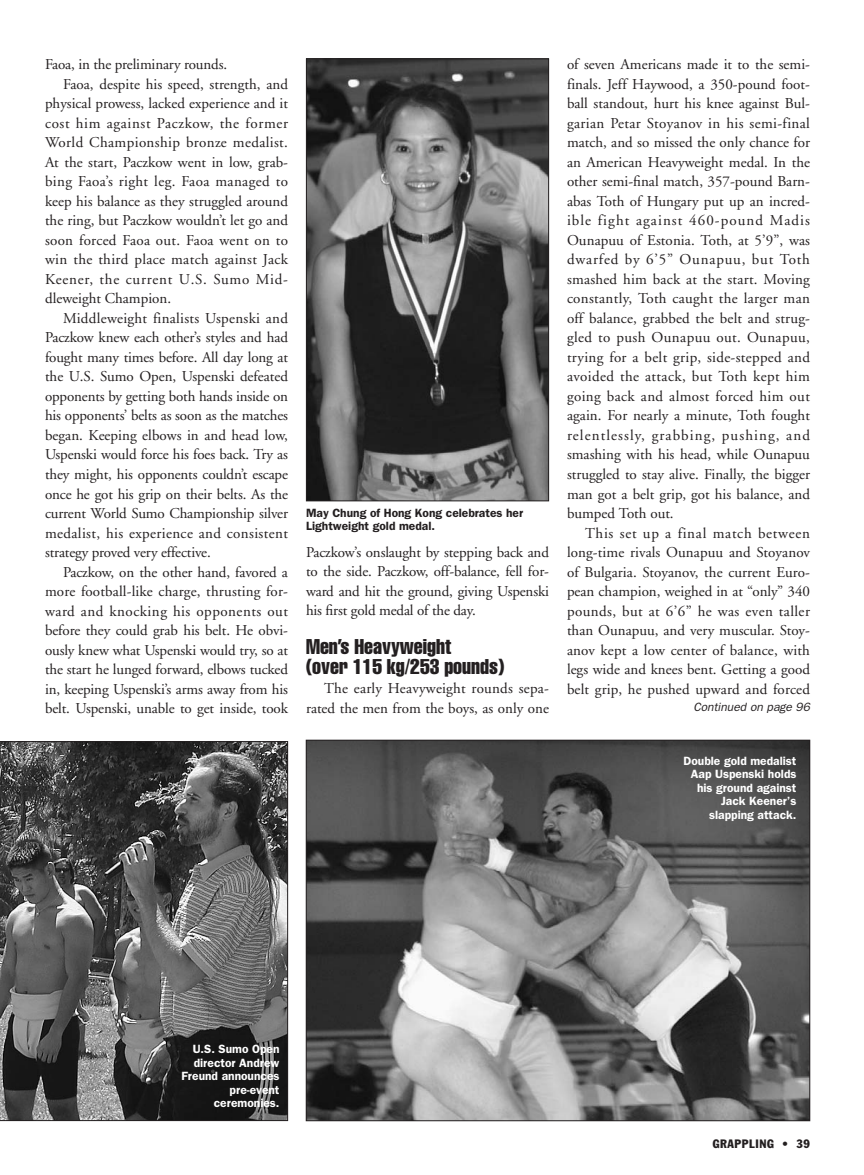
<style>
.page{position:relative;width:864px;height:1175px;background:#fff}
.page>*{position:absolute;margin:0;border:0;box-sizing:border-box;transform-origin:0 0}
.t1{font:extra-condensed 21px/19.5px "Helvetica";color:#231f20}
.t2{font:15px/19.5px "Adobe Garamond";color:#231f20;text-align:justify}
.t3{font:15px "Adobe Garamond";letter-spacing:.025em;color:#231f20}
.t4{font:15px "Adobe Garamond";letter-spacing:.02em;color:#231f20}
.t5{font:15px "Adobe Garamond";letter-spacing:.04em;color:#231f20}
.t6{font:15px "Adobe Garamond";letter-spacing:.035em;color:#231f20}
.t7{font:15px "Adobe Garamond";letter-spacing:.05em;color:#231f20}
.t8{font:600 12px/13.5px "Franklin Gothic";color:#fff;text-align:right}
.t9{font:600 12px/13.5px "Franklin Gothic";color:#231f20}
.t10{font:italic 12px "Franklin Gothic";color:#231f20}
.t11{font:condensed 12px "Franklin Gothic";letter-spacing:.05em;color:#231f20}
</style>
<div class="page">
<img style="left:308px;top:742px;width:500px;height:376px">
<svg style="left:0;top:741px;width:288px;height:379px;background:#555"></svg>
<img style="left:308px;top:60px;width:239px;height:439px">
<div style="left:306px;top:58px;width:243px;height:443px;border:1px solid #231f20"></div>
<p class="t2" style="left:45px;top:56px;width:184px">Faoa, in the preliminary rounds.</p>
<p class="t2" style="left:63px;top:76px;width:226px">Faoa, despite his speed, strength, and</p>
<p class="t2" style="left:45px;top:95px;width:244px">physical prowess, lacked experience and it</p>
<p class="t5" style="left:45px;top:117px;width:244px">cost him against Paczkow, the former</p>
<p class="t3" style="left:45px;top:137px;width:244px">World Championship bronze medalist.</p>
<p class="t2" style="left:45px;top:154px;width:244px">At the start, Paczkow went in low, grab-</p>
<p class="t3" style="left:45px;top:176px;width:244px">bing Faoa’s right leg. Faoa managed to</p>
<p class="t2" style="left:45px;top:193px;width:244px">keep his balance as they struggled around</p>
<p class="t2" style="left:45px;top:212px;width:244px">the ring, but Paczkow wouldn’t let go and</p>
<p class="t4" style="left:45px;top:234px;width:245px">soon forced Faoa out. Faoa went on to</p>
<p class="t3" style="left:45px;top:254px;width:245px">win the third place match against Jack</p>
<p class="t7" style="left:45px;top:273px;width:244px">Keener, the current U.S. Sumo Mid-</p>
<p class="t2" style="left:45px;top:290px;width:128px">dleweight Champion.</p>
<p class="t4" style="left:63px;top:312px;width:226px">Middleweight finalists Uspenski and</p>
<p class="t2" style="left:45px;top:329px;width:244px">Paczkow knew each other’s styles and had</p>
<p class="t2" style="left:45px;top:349px;width:244px">fought many times before. All day long at</p>
<p class="t2" style="left:45px;top:368px;width:244px">the U.S. Sumo Open, Uspenski defeated</p>
<p class="t2" style="left:45px;top:388px;width:244px">opponents by getting both hands inside on</p>
<p class="t2" style="left:45px;top:407px;width:244px">his opponents’ belts as soon as the matches</p>
<p class="t2" style="left:45px;top:427px;width:244px">began. Keeping elbows in and head low,</p>
<p class="t2" style="left:45px;top:446px;width:244px">Uspenski would force his foes back. Try as</p>
<p class="t2" style="left:45px;top:466px;width:244px">they might, his opponents couldn’t escape</p>
<p class="t2" style="left:45px;top:485px;width:244px">once he got his grip on their belts. As the</p>
<p class="t2" style="left:45px;top:505px;width:244px">current World Sumo Championship silver</p>
<p class="t3" style="left:45px;top:527px;width:244px">medalist, his experience and consistent</p>
<p class="t2" style="left:45px;top:544px;width:167px">strategy proved very effective.</p>
<p class="t2" style="left:63px;top:563px;width:226px">Paczkow, on the other hand, favored a</p>
<p class="t2" style="left:45px;top:583px;width:245px">more football-like charge, thrusting for-</p>
<p class="t6" style="left:45px;top:605px;width:244px">ward and knocking his opponents out</p>
<p class="t2" style="left:45px;top:622px;width:245px">before they could grab his belt. He obvi-</p>
<p class="t2" style="left:45px;top:641px;width:244px">ously knew what Uspenski would try, so at</p>
<p class="t2" style="left:45px;top:661px;width:244px">the start he lunged forward, elbows tucked</p>
<p class="t2" style="left:45px;top:680px;width:244px">in, keeping Uspenski’s arms away from his</p>
<p class="t2" style="left:45px;top:700px;width:244px">belt. Uspenski, unable to get inside, took</p>
<p class="t9" style="left:306px;top:507px;width:219px">May Chung of Hong Kong celebrates her<br>Lightweight gold medal.</p>
<p class="t2" style="left:306px;top:543px;width:244px">Paczkow’s onslaught by stepping back and to the side. Paczkow, off-balance, fell for&shy;ward and hit the ground, giving Uspenski his first gold medal of the day.</p>
<h1 class="t1" style="left:306px;top:638px;width:200px">Men’s Heavyweight<br>(over 115 kg/253 pounds)</h1>
<p class="t2" style="left:306px;top:680px;width:244px;text-align:right">The early Heavyweight rounds sepa&shy;rated the men from the boys, as only one</p>
<p class="t2" style="left:567px;top:56px;width:245px">of seven Americans made it to the semi&shy;finals. Jeff Haywood, a 350-pound foot&shy;ball standout, hurt his knee against Bul&shy;garian Petar Stoyanov in his semi-final match, and so missed the only chance for an American Heavyweight medal. In the other semi-final match, 357-pound Barn&shy;abas Toth of Hungary put up an incred&shy;ible fight against 460-pound Madis Ounapuu of Estonia. Toth, at 5’9”, was dwarfed by 6’5” Ounapuu, but Toth smashed him back at the start. Moving constantly, Toth caught the larger man off balance, grabbed the belt and strug&shy;gled to push Ounapuu out. Ounapuu, trying for a belt grip, side-stepped and avoided the attack, but Toth kept him going back and almost forced him out again. For nearly a minute, Toth fought relentlessly, grabbing, pushing, and smashing with his head, while Ounapuu struggled to stay alive. Finally, the bigger man got a belt grip, got his balance, and bumped Toth out.</p>
<p class="t2" style="left:567px;top:524px;width:244px;text-indent:18px">This set up a final match between long-time rivals Ounapuu and Stoyanov of Bulgaria. Stoyanov, the current Euro&shy;pean champion, weighed in at “only” 340 pounds, but at 6’6” he was even taller than Ounapuu, and very muscular. Stoy&shy;anov kept a low center of balance, with legs wide and knees bent. Getting a good belt grip, he pushed upward and forced</p>
<p class="t10" style="left:693px;top:703px;width:118px">Continued on page 96</p>
<p class="t8" style="left:684px;top:754px;width:114px">Double gold medalist<br>Aap Uspenski holds his ground against<br>Jack Keener’s slapping attack.</p>
<p class="t8" style="left:181px;top:1043px;width:100px">U.S. Sumo Open director Andrew<br>Freund announces pre-event ceremonies.</p>
<p class="t11" style="left:713px;top:1139px;width:99px">GRAPPLING • 39</p>
</div>
